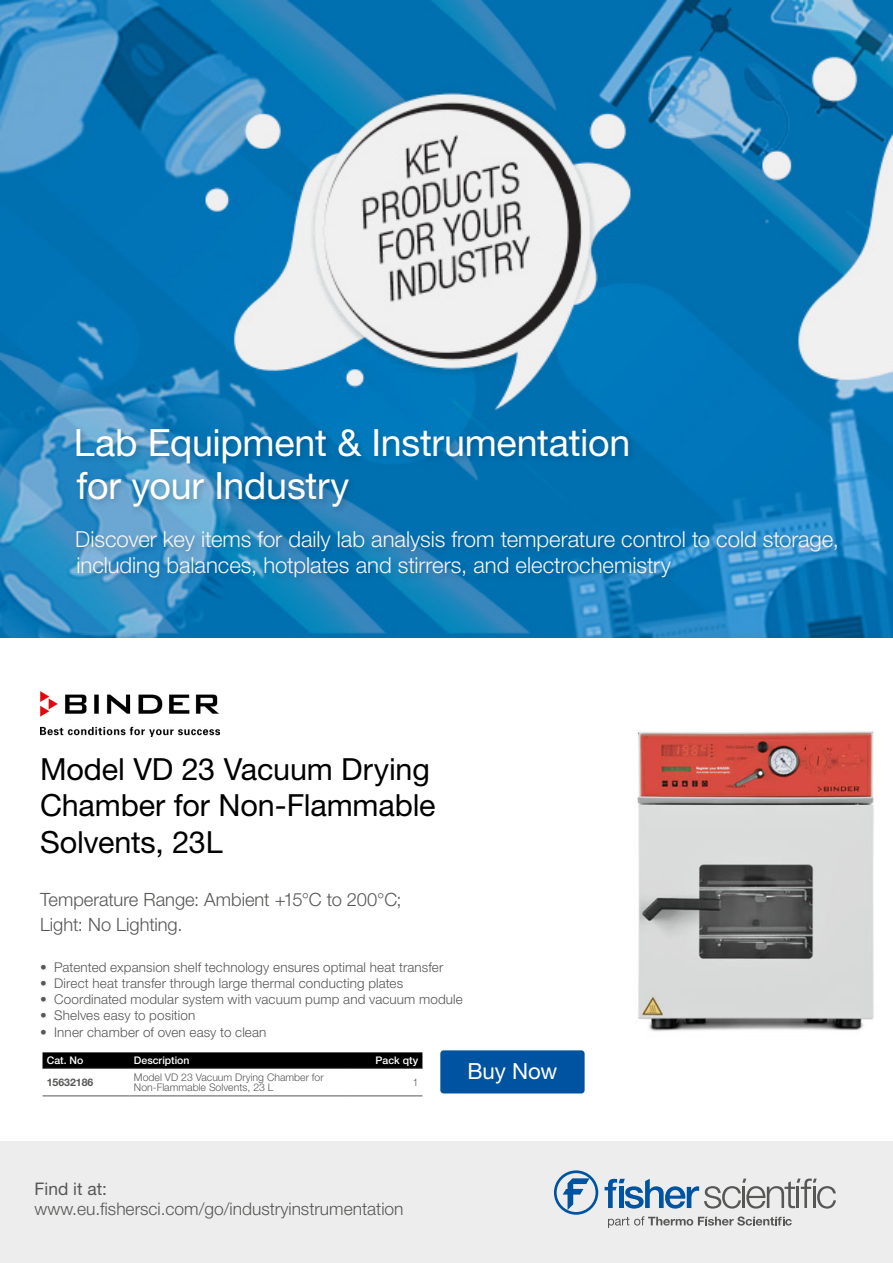
<style>
.page{position:relative;width:893px;height:1263px;background:#fff}
.page>*{position:absolute;margin:0;border:0;box-sizing:border-box;transform-origin:0 0}
.Headline{font:37.65px "Helvetica Neue LT Std";letter-spacing:-.005em;color:#fff}
.Headline-2{font:30.45px/36.6px "Helvetica Neue LT Std";letter-spacing:-.005em;color:#000}
.Headline-3{font:22.2px "Helvetica Neue LT Std";letter-spacing:-.005em;color:#fff}
.Headline-4{font:300 22.05px/26.5px "Helvetica Neue LT Std";color:#f6f6f6}
.Headline-5{font:300 18.3px/24.9px "Helvetica Neue LT Std";color:#575756}
.t1{font:300 17.4px "Helvetica Neue LT Std";color:#575756}
.t2{font:17.4px "Helvetica Neue LT Std";color:#575756}
.Headline-6{font:300 13.5px "Helvetica Neue LT Std";letter-spacing:.01em;color:#575756}
.TAB_ref{font:300 10.5px/10.5px "Helvetica Neue LT Std";color:#575756}
.TAB_entete{font:500 10.5px "Helvetica Neue LT Std";color:#fff}
.TAB_ref-2{font:700 10.5px "Helvetica Neue LT Std";color:#575756}
.TAB_texte{font:300 10.5px "Helvetica Neue LT Std";color:#575756;scale:.95 1}
.s1{font-weight:100}
</style>
<div class="page">
<img style="left:0;top:0;width:892px;height:638px">
<div style="left:0;top:1142px;width:893px;height:121px;background:#ededed"></div>
<svg style="left:554px;top:1170px;width:44px;height:45px"></svg>
<svg style="left:608px;top:1216px;width:184px;height:12px"></svg>
<svg style="left:605px;top:1178px;width:231px;height:30px"></svg>
<div style="left:73px;top:425px;width:772px;height:161px;background:#000;opacity:.19"></div>
<img style="left:637px;top:731px;width:237px;height:301px">
<img style="left:40px;top:692px;width:179px;height:44px">
<svg style="left:43px;top:1052px;width:379px;height:16px;background:#060606"></svg>
<hr style="left:43px;top:1068px;width:87px;height:1px;background:#575756">
<hr style="left:348px;top:1068px;width:74px;height:1px;background:#575756">
<hr style="left:130px;top:1068px;width:218px;height:1px;background:#575756">
<hr style="left:43px;top:1096px;width:87px;height:1px;background:#575756">
<hr style="left:348px;top:1096px;width:74px;height:1px;background:#575756">
<hr style="left:130px;top:1096px;width:218px;height:1px;background:#575756">
<div style="left:440px;top:1050px;width:145px;height:43px;background:#0053a1;border-radius:3px"></div>
<p class="Headline" style="left:74px;top:420px;width:558px">Lab Equipment &amp; Instrumentation</p>
<p class="Headline" style="left:77px;top:463px;width:274px">for your Industry</p>
<p class="Headline-4" style="left:75px;top:525px;width:765px">Discover key items for daily lab analysis from temperature control to cold storage, including balances, hotplates and stirrers, and electrochemistry</p>
<p class="Headline-2" style="left:40px;top:750px;width:397px">Model VD 23 Vacuum Drying<br>Chamber for Non-Flammable<br>Solvents, 23L</p>
<p class="Headline-5" style="left:40px;top:887px;width:363px">Temperature Range: Ambient +15°C to 200°C;<br>Light: No Lighting.</p>
<p class="Headline-6" style="left:40px;top:959px;width:405px"><span class="s1">•</span> Patented expansion shelf technology ensures optimal heat transfer</p>
<p class="Headline-6" style="left:40px;top:975px;width:365px"><span class="s1">•</span> Direct heat transfer through large thermal conducting plates</p>
<p class="Headline-6" style="left:40px;top:991px;width:424px"><span class="s1">•</span> Coordinated modular system with vacuum pump and vacuum module</p>
<p class="Headline-6" style="left:40px;top:1007px;width:157px"><span class="s1">•</span> Shelves easy to position</p>
<p class="Headline-6" style="left:40px;top:1023px;width:228px"><span class="s1">•</span> Inner chamber of oven easy to clean</p>
<p class="TAB_entete" style="left:47px;top:1054px;width:38px">Cat. No</p>
<p class="TAB_entete" style="left:134px;top:1054px;width:57px">Description</p>
<p class="TAB_entete" style="left:376px;top:1054px;width:44px">Pack qty</p>
<p class="TAB_ref-2" style="left:47px;top:1076px;width:48px">15632186</p>
<p class="TAB_ref" style="left:134px;top:1071px;width:191px">Model VD 23 Vacuum Drying Chamber for<br>Non-Flammable Solvents, 23 L</p>
<p class="TAB_texte" style="left:413px;top:1076px;width:7px">1</p>
<p class="Headline-3" style="left:467px;top:1058px;width:92px">Buy Now</p>
<p class="t2" style="left:35px;top:1178px;width:74px">Find it at:</p>
<p class="t1" style="left:35px;top:1198px;width:370px">www.eu.fishersci.com/go/industryinstrumentation</p>
</div>
